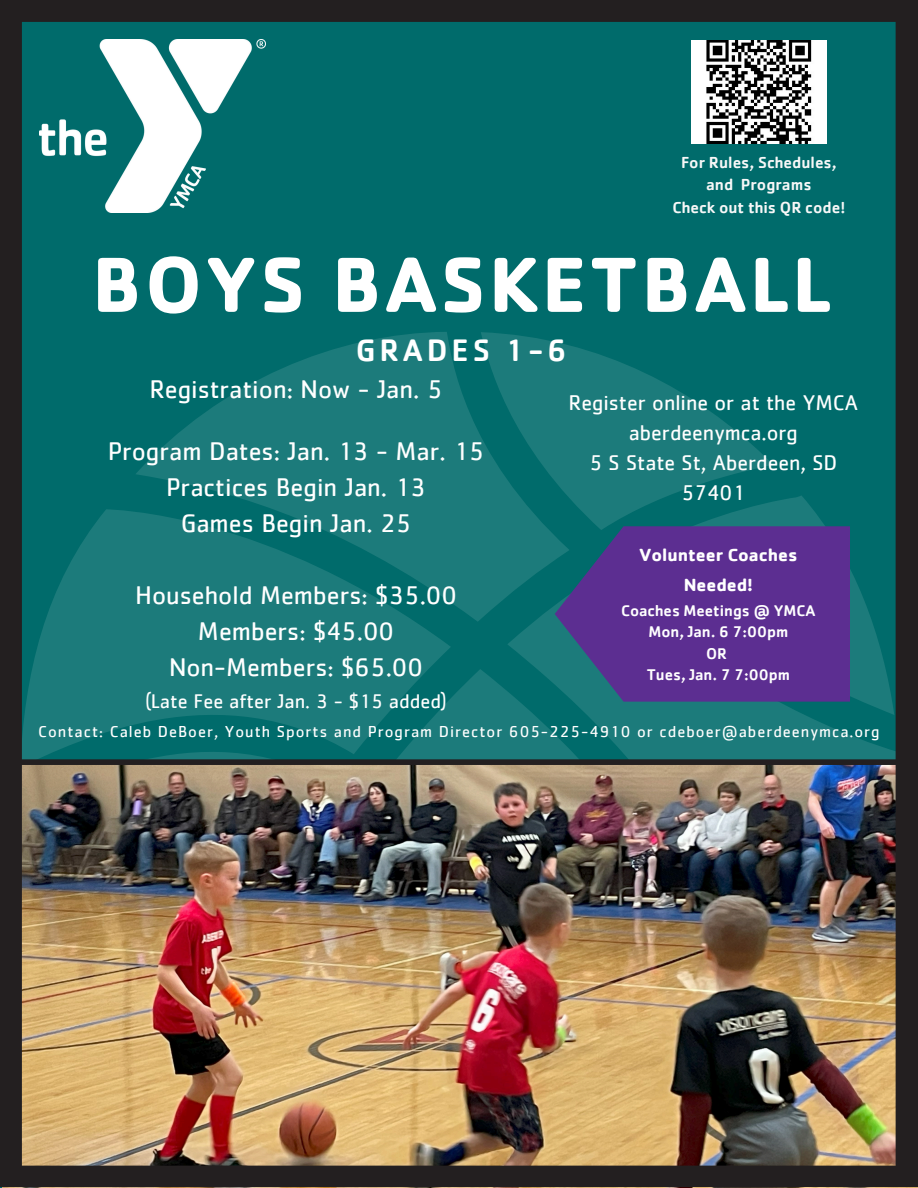
<style>
.page{position:relative;width:918px;height:1188px;background:#fff}
.page>*{position:absolute;margin:0;border:0;box-sizing:border-box;transform-origin:0 0}
.t1{font:700 80.85px "Cachet";letter-spacing:.04em;color:#fff}
.t2{font:500 32.1px "Cachet";letter-spacing:.12em;color:#fff}
.t3{font:26.4px/36px "Cachet";color:#fff;text-align:center}
.t4{font:21.9px/29.8px "Cachet";color:#fff;text-align:center}
.t5{font:20.4px "Cachet";color:#fff}
.t6{font:700 18.15px/30.3px "Cachet";color:#fff;text-align:center}
.t7{font:500 16.5px/22.5px "Cachet";color:#f8f8f8;text-align:center}
.t8{font:16.35px "Cachet";letter-spacing:.06em;color:#fff}
.t9{font:500 16.05px/21.3px "Cachet";color:#fff;text-align:center}
</style>
<div class="page">
<img style="left:0;top:0;width:918px;height:1187px">
<img style="left:692px;top:40px;width:135px;height:104px">
<p class="t7" style="left:672px;top:150px;width:174px">For Rules, Schedules, and Programs<br>Check out this QR code!</p>
<h2 class="t1" style="left:92px;top:232px;width:741px">BOYS BASKETBALL</h2>
<h1 class="t2" style="left:356px;top:330px;width:213px">GRADES 1-6</h1>
<h3 class="t3" style="left:149px;top:373px;width:295px">Registration: Now - Jan. 5</h3>
<h3 class="t3" style="left:108px;top:435px;width:378px">Program Dates: Jan. 13 - Mar. 15<br>Practices Begin Jan. 13<br>Games Begin Jan. 25</h3>
<h4 class="t3" style="left:135px;top:579px;width:323px">Household Members: $35.00<br>Members: $45.00<br>Non-Members: $65.00</h4>
<h4 class="t5" style="left:145px;top:692px;width:303px">(Late Fee after Jan. 3 - $15 added)</h4>
<p class="t4" style="left:569px;top:389px;width:291px">Register online or at the YMCA aberdeenymca.org<br>5 S State St, Aberdeen, SD<br>57401</p>
<h4 class="t6" style="left:639px;top:539px;width:160px">Volunteer Coaches<br>Needed!</h4>
<h4 class="t9" style="left:621px;top:599px;width:196px">Coaches Meetings @ YMCA<br>Mon, Jan. 6 7:00pm<br>OR<br>Tues, Jan. 7 7:00pm</h4>
<h5 class="t8" style="left:38px;top:724px;width:843px">Contact: Caleb DeBoer, Youth Sports and Program Director 605-225-4910 or cdeboer@aberdeenymca.org</h5>
</div>
